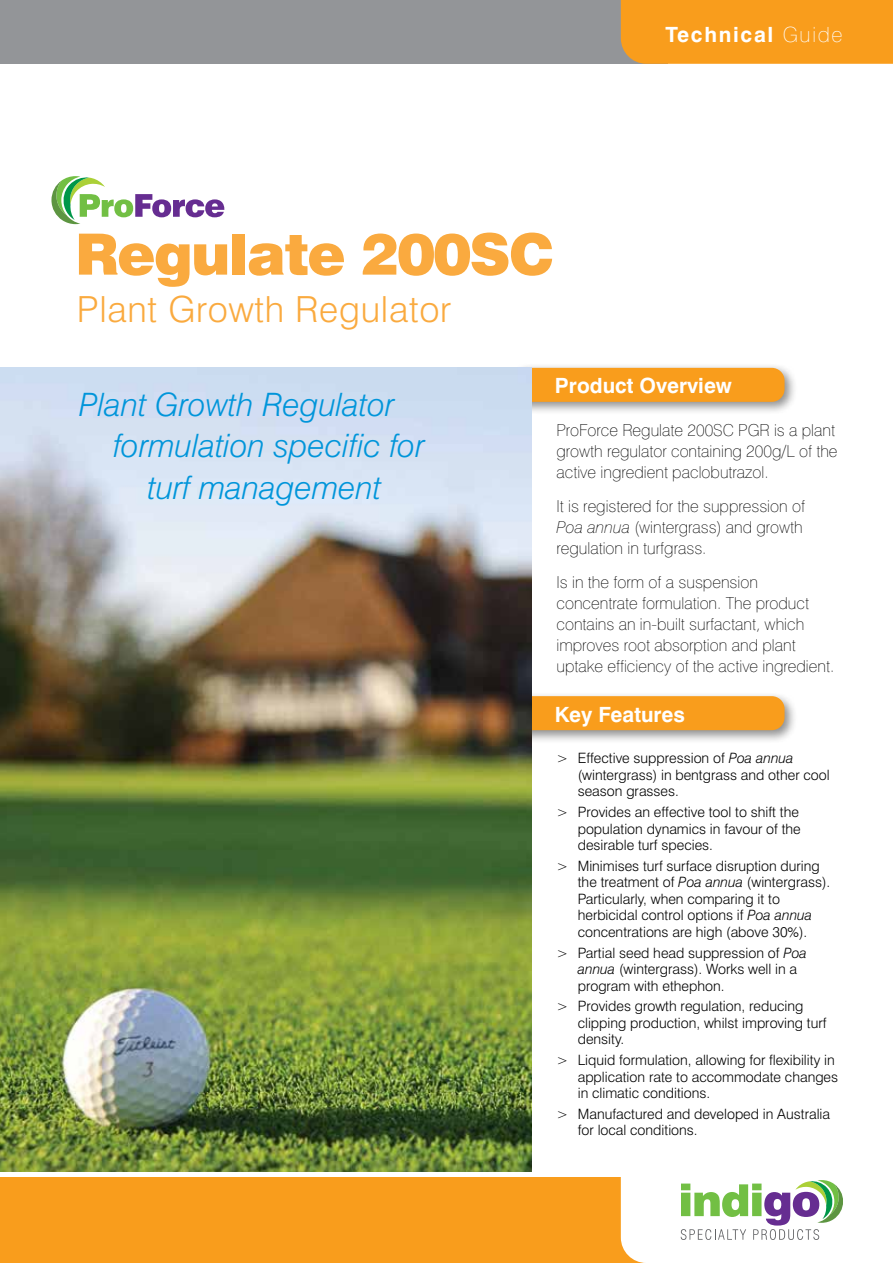
<style>
.page{position:relative;width:893px;height:1263px;background:#fff}
.page>*{position:absolute;margin:0;border:0;box-sizing:border-box;transform-origin:0 0}
.t1{font:900 57px "Swiss 721 BT";letter-spacing:-.03em;color:#faaa3f}
.t2{font:300 36px "Swiss 721 BT";letter-spacing:.02em;color:#faaa3f}
.t3{font:italic 300 32.25px "Swiss 721 BT";color:#0095da}
.t4{font:700 21px "Swiss 721 BT";color:#fff}
.t5{font:700 21px "Swiss 721 BT";letter-spacing:.08em;color:#fff}
.t6{font:100 16.5px/21px "Swiss 721 BT";color:#000}
.t7{font:300 14.25px/16.5px "Swiss 721 BT";color:#000}
.s1{font-weight:100}
.s2{font-style:italic}
</style>
<div class="page">
<div style="left:507px;top:363px;width:291px;height:52px;background:#000;opacity:.45"></div>
<div style="left:512px;top:368px;width:272px;height:34px;background:#f99d1c;border-radius:13px"></div>
<div style="left:507px;top:691px;width:291px;height:53px;background:#000;opacity:.45"></div>
<div style="left:512px;top:696px;width:272px;height:34px;background:#f99d1c;border-radius:13px"></div>
<div style="left:0;top:0;width:668px;height:64px;background:#939598"></div>
<div style="left:621px;top:0;width:272px;height:64px;background:#f99d1c"></div>
<img style="left:0;top:368px;width:531px;height:803px">
<div style="left:0;top:1178px;width:893px;height:85px;background:#f99d1c"></div>
<svg style="left:621px;top:1178px;width:272px;height:85px;background:#e6ebe3"></svg>
<svg style="left:51px;top:176px;width:173px;height:48px"></svg>
<h1 class="t1" style="left:75px;top:220px;width:480px">Regulate 200SC</h1>
<h2 class="t2" style="left:77px;top:288px;width:376px">Plant Growth Regulator</h2>
<h3 class="t5" style="left:665px;top:22px;width:179px">Technical <span class="s1">Guide</span></h3>
<h3 class="t3" style="left:79px;top:385px;width:317px">Plant Growth Regulator</h3>
<h3 class="t3" style="left:113px;top:426px;width:313px">formulation specific for</h3>
<h3 class="t3" style="left:148px;top:468px;width:235px">turf management</h3>
<h3 class="t4" style="left:555px;top:373px;width:179px">Product Overview</h3>
<p class="t6" style="left:556px;top:420px;width:283px">ProForce Regulate 200SC PGR is a plant growth regulator containing 200g/L of the active ingredient paclobutrazol.</p>
<p class="t6" style="left:556px;top:495px;width:250px">It is registered for the suppression of<br><span class="s2">Poa annua</span> (wintergrass) and growth regulation in turfgrass.</p>
<p class="t6" style="left:556px;top:571px;width:279px">Is in the form of a suspension concentrate formulation. The product contains an in-built surfactant, which improves root absorption and plant uptake efficiency of the active ingredient.</p>
<h3 class="t4" style="left:555px;top:701px;width:132px">Key Features</h3>
<p class="t7" style="left:578px;top:750px;width:253px;text-indent:-21px">&gt; Effective suppression of <span class="s2">Poa annua </span>(wintergrass) in bentgrass and other cool season grasses.</p>
<p class="t7" style="left:578px;top:804px;width:225px;text-indent:-21px">&gt; Provides an effective tool to shift the population dynamics in favour of the desirable turf species.</p>
<p class="t7" style="left:578px;top:857px;width:254px;text-indent:-21px">&gt; Minimises turf surface disruption during the treatment of <span class="s2">Poa annua</span> (wintergrass).<br>Particularly, when comparing it to herbicidal control options if <span class="s2">Poa annua </span>concentrations are high (above 30%).</p>
<p class="t7" style="left:578px;top:944px;width:231px;text-indent:-21px">&gt; Partial seed head suppression of <span class="s2">Poa annua</span> (wintergrass). Works well in a program with ethephon.</p>
<p class="t7" style="left:578px;top:998px;width:250px;text-indent:-21px">&gt; Provides growth regulation, reducing clipping production, whilst improving turf density.</p>
<p class="t7" style="left:578px;top:1052px;width:262px;text-indent:-21px">&gt; Liquid formulation, allowing for flexibility in application rate to accommodate changes in climatic conditions.</p>
<p class="t7" style="left:578px;top:1105px;width:254px;text-indent:-21px">&gt; Manufactured and developed in Australia for local conditions.</p>
</div>
